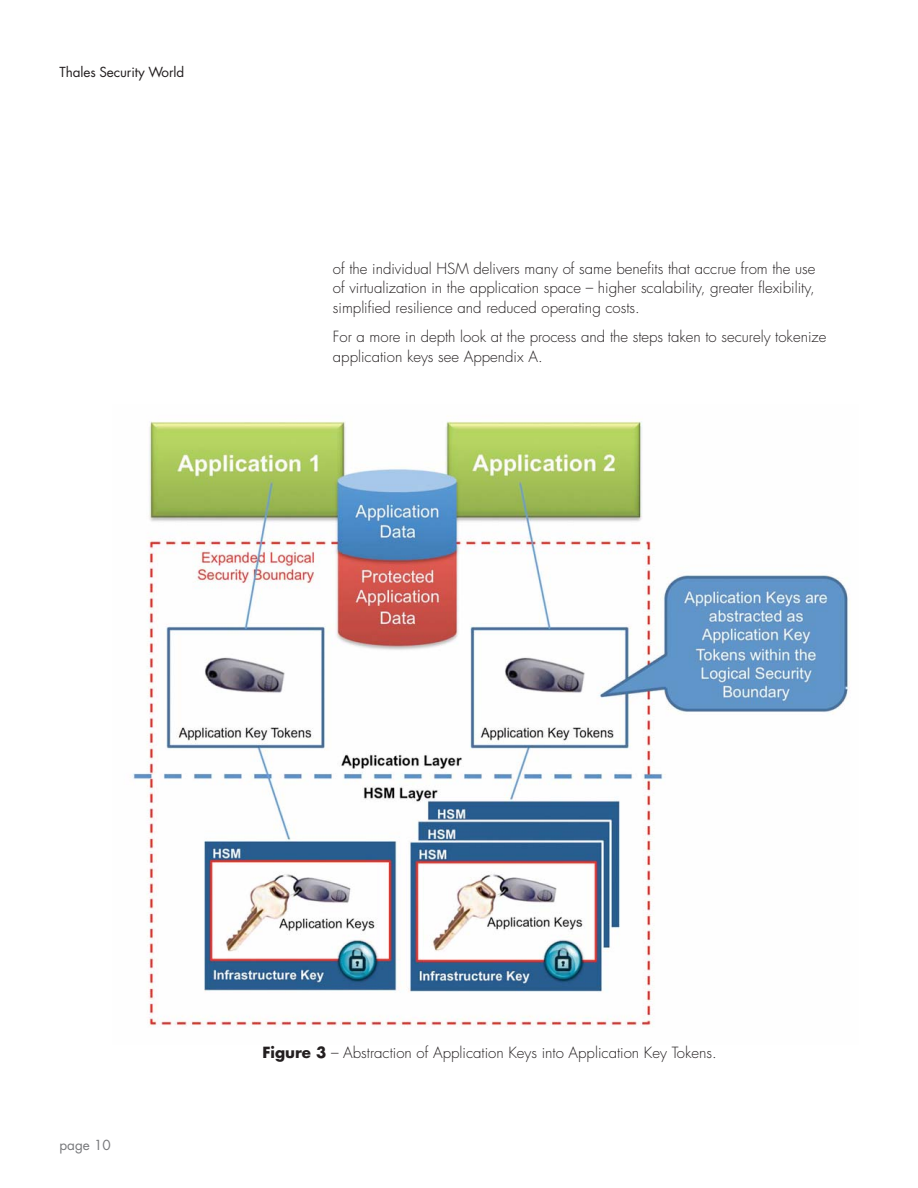
<style>
.page{position:relative;width:918px;height:1188px;background:#fff}
.page>*{position:absolute;margin:0;border:0;box-sizing:border-box;transform-origin:0 0}
.t1{font:300 15px/19.5px "Futura Std";color:#231f20;text-align:justify}
.t2{font:13.5px "Futura Std";letter-spacing:-.005em;color:#231f20}
.t3{font:13.5px "Futura Std";color:#77787b}
.s1{font-weight:700}
</style>
<div class="page">
<img style="left:132px;top:419px;width:716px;height:608px">
<p class="t2" style="left:60px;top:66px;width:126px">Thales Security World</p>
<p class="t1" style="left:333px;top:260px;width:484px">of the individual HSM delivers many of same benefits that accrue from the use of virtualization in the application space – higher scalability, greater flexibility, simplified resilience and reduced operating costs.</p>
<p class="t1" style="left:333px;top:328px;width:495px">For a more in depth look at the process and the steps taken to securely tokenize application keys see Appendix A.</p>
<p class="t3" style="left:60px;top:1139px;width:53px">page 10</p>
<p class="t1" style="left:262px;top:1044px;width:456px"><span class="s1">Figure 3</span> – Abstraction of Application Keys into Application Key Tokens.</p>
</div>
